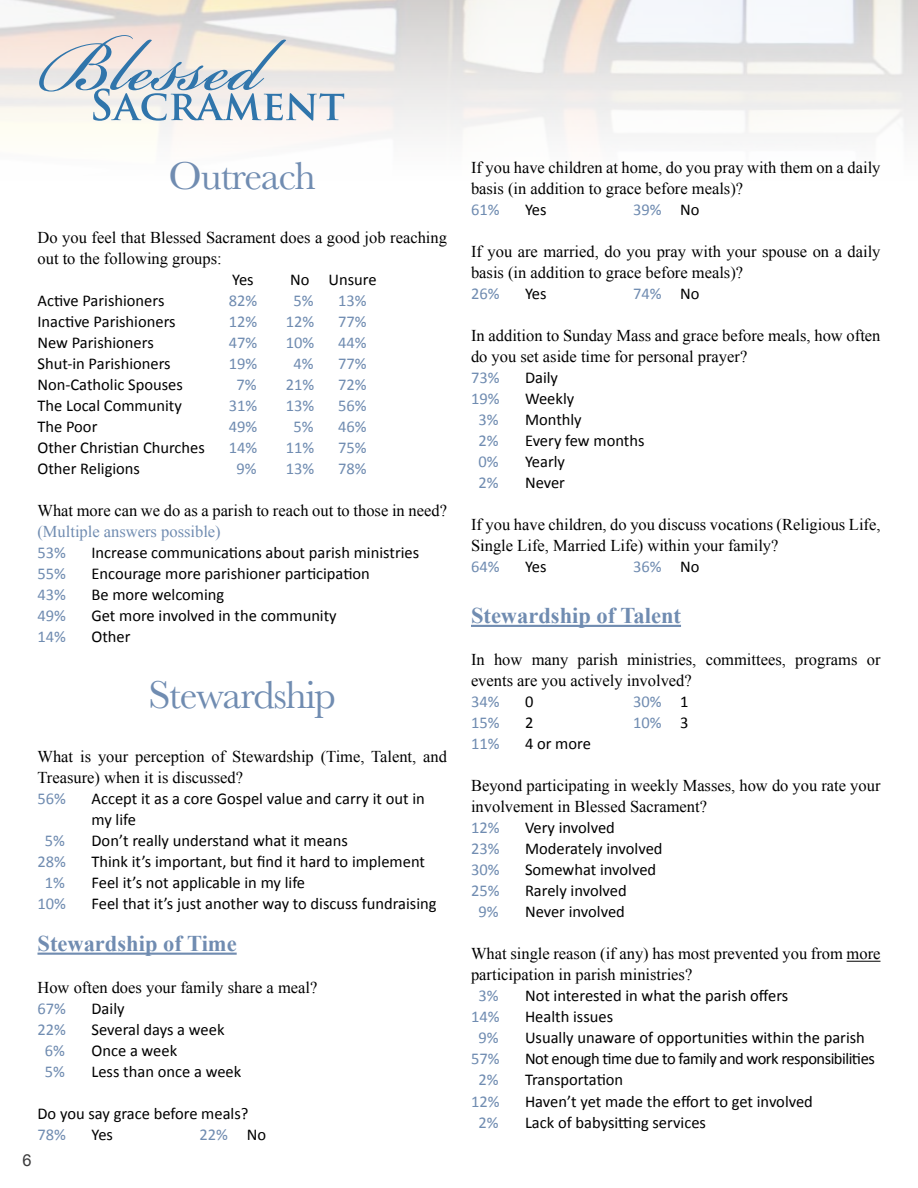
<style>
.page{position:relative;width:918px;height:1188px;background:#fff}
.page>*{position:absolute;margin:0;border:0;box-sizing:border-box;transform-origin:0 0}
.t1{font:40.5px "Baskerville";letter-spacing:-.03em;color:#708cb1}
.t2{font:700 22.5px "Times New Roman";color:#708cb1}
.t3{font:16.5px/21px "Calibri";color:#000}
.t4{font:16.5px/21px "Times New Roman";color:#000}
.t5{font:16.5px "Calibri";color:#708cb1}
.t6{font:16.5px "Calibri";letter-spacing:-.03em;color:#000}
.t7{font:16.5px "Times New Roman";color:#708cb1}
.t8{font:16.5px "Arial";color:#3b3b3c}
.s1{color:#000}
</style>
<div class="page">
<img style="left:0;top:0;width:918px;height:137px">
<svg style="left:39px;top:35px;width:305px;height:86px;background:#d1d7db"></svg>
<hr style="left:38px;top:953px;width:199px;height:2px;background:#708cb1">
<hr style="left:471px;top:625px;width:210px;height:2px;background:#708cb1">
<hr style="left:847px;top:961px;width:34px;height:1px;background:#000">
<h1 class="t1" style="left:169px;top:150px;width:149px">Outreach</h1>
<p class="t4" style="left:38px;top:227px;width:411px">Do you feel that Blessed Sacrament does a good job reaching out to the following groups:</p>
<p class="t3" style="left:232px;top:269px;width:23px">Yes</p>
<p class="t3" style="left:290px;top:269px;width:88px">No Unsure</p>
<p class="t3" style="left:37px;top:290px;width:128px">Active Parishioners</p>
<p class="t5" style="left:229px;top:290px;width:30px">82%</p>
<p class="t5" style="left:294px;top:290px;width:22px">5%</p>
<p class="t5" style="left:338px;top:290px;width:30px">13%</p>
<p class="t3" style="left:37px;top:311px;width:140px">Inactive Parishioners</p>
<p class="t5" style="left:229px;top:311px;width:30px">12%</p>
<p class="t5" style="left:286px;top:311px;width:30px">12%</p>
<p class="t5" style="left:338px;top:311px;width:30px">77%</p>
<p class="t3" style="left:37px;top:332px;width:118px">New Parishioners</p>
<p class="t5" style="left:229px;top:332px;width:30px">47%</p>
<p class="t5" style="left:286px;top:332px;width:30px">10%</p>
<p class="t5" style="left:338px;top:332px;width:30px">44%</p>
<p class="t3" style="left:37px;top:353px;width:135px">Shut-in Parishioners</p>
<p class="t5" style="left:229px;top:353px;width:30px">19%</p>
<p class="t5" style="left:294px;top:353px;width:22px">4%</p>
<p class="t5" style="left:338px;top:353px;width:30px">77%</p>
<p class="t3" style="left:37px;top:374px;width:147px">Non-Catholic Spouses</p>
<p class="t5" style="left:237px;top:374px;width:22px">7%</p>
<p class="t5" style="left:286px;top:374px;width:30px">21%</p>
<p class="t5" style="left:338px;top:374px;width:30px">72%</p>
<p class="t3" style="left:37px;top:395px;width:146px">The Local Community</p>
<p class="t5" style="left:229px;top:395px;width:30px">31%</p>
<p class="t5" style="left:286px;top:395px;width:30px">13%</p>
<p class="t5" style="left:338px;top:395px;width:30px">56%</p>
<p class="t3" style="left:37px;top:416px;width:61px">The Poor</p>
<p class="t5" style="left:229px;top:416px;width:30px">49%</p>
<p class="t5" style="left:294px;top:416px;width:22px">5%</p>
<p class="t5" style="left:338px;top:416px;width:30px">46%</p>
<p class="t3" style="left:37px;top:437px;width:169px">Other Christian Churches</p>
<p class="t5" style="left:229px;top:437px;width:30px">14%</p>
<p class="t5" style="left:286px;top:437px;width:30px">11%</p>
<p class="t5" style="left:338px;top:437px;width:30px">75%</p>
<p class="t3" style="left:37px;top:458px;width:104px">Other Religions</p>
<p class="t5" style="left:237px;top:458px;width:22px">9%</p>
<p class="t5" style="left:286px;top:458px;width:30px">13%</p>
<p class="t5" style="left:338px;top:458px;width:30px">78%</p>
<p class="t4" style="left:37px;top:500px;width:411px">What more can we do as a parish to reach out to those in need?</p>
<p class="t7" style="left:37px;top:521px;width:185px">(Multiple answers possible)</p>
<p class="t5" style="left:37px;top:542px;width:30px">53%</p>
<p class="t3" style="left:91px;top:542px;width:329px">Increase communications about parish ministries</p>
<p class="t5" style="left:37px;top:563px;width:30px">55%</p>
<p class="t3" style="left:91px;top:563px;width:280px">Encourage more parishioner participation</p>
<p class="t5" style="left:37px;top:584px;width:30px">43%</p>
<p class="t3" style="left:91px;top:584px;width:134px">Be more welcoming</p>
<p class="t5" style="left:37px;top:605px;width:30px">49%</p>
<p class="t3" style="left:91px;top:605px;width:247px">Get more involved in the community</p>
<p class="t5" style="left:37px;top:626px;width:30px">14%</p>
<p class="t3" style="left:91px;top:626px;width:41px">Other</p>
<h1 class="t1" style="left:149px;top:669px;width:189px">Stewardship</h1>
<p class="t4" style="left:38px;top:746px;width:411px">What is your perception of Stewardship (Time, Talent, and<br>Treasure) when it is discussed?</p>
<p class="t5" style="left:38px;top:788px;width:30px">56%</p>
<p class="t3" style="left:92px;top:788px;width:335px">Accept it as a core Gospel value and carry it out in my life</p>
<p class="t5" style="left:45px;top:830px;width:22px">5%</p>
<p class="t3" style="left:92px;top:830px;width:258px">Don’t really understand what it means</p>
<p class="t5" style="left:38px;top:851px;width:30px">28%</p>
<p class="t3" style="left:92px;top:851px;width:335px">Think it’s important, but find it hard to implement</p>
<p class="t5" style="left:45px;top:872px;width:22px">1%</p>
<p class="t3" style="left:92px;top:872px;width:215px">Feel it’s not applicable in my life</p>
<p class="t5" style="left:38px;top:893px;width:30px">10%</p>
<p class="t3" style="left:92px;top:893px;width:347px">Feel that it’s just another way to discuss fundraising</p>
<h2 class="t2" style="left:38px;top:928px;width:201px">Stewardship of Time</h2>
<p class="t4" style="left:38px;top:977px;width:281px">How often does your family share a meal?</p>
<p class="t5" style="left:38px;top:998px;width:30px">67%</p>
<p class="t3" style="left:92px;top:998px;width:35px">Daily</p>
<p class="t5" style="left:38px;top:1019px;width:30px">22%</p>
<p class="t3" style="left:92px;top:1019px;width:135px">Several days a week</p>
<p class="t5" style="left:45px;top:1040px;width:22px">6%</p>
<p class="t3" style="left:92px;top:1040px;width:87px">Once a week</p>
<p class="t5" style="left:45px;top:1061px;width:22px">5%</p>
<p class="t3" style="left:92px;top:1061px;width:151px">Less than once a week</p>
<p class="t3" style="left:38px;top:1103px;width:212px">Do you say grace before meals?</p>
<p class="t5" style="left:38px;top:1124px;width:30px">78%</p>
<p class="t3" style="left:92px;top:1124px;width:23px">Yes</p>
<p class="t5" style="left:200px;top:1124px;width:68px">22% <span class="s1">No</span></p>
<p class="t8" style="left:22px;top:1150px;width:11px">6</p>
<p class="t4" style="left:471px;top:157px;width:411px">If you have children at home, do you pray with them on a daily basis (in addition to grace before meals)?</p>
<p class="t5" style="left:471px;top:200px;width:30px">61%</p>
<p class="t3" style="left:525px;top:200px;width:23px">Yes</p>
<p class="t5" style="left:633px;top:200px;width:68px">39% <span class="s1">No</span></p>
<p class="t4" style="left:471px;top:241px;width:411px">If you are married, do you pray with your spouse on a daily basis (in addition to grace before meals)?</p>
<p class="t5" style="left:471px;top:284px;width:30px">26%</p>
<p class="t3" style="left:525px;top:284px;width:23px">Yes</p>
<p class="t5" style="left:633px;top:284px;width:68px">74% <span class="s1">No</span></p>
<p class="t4" style="left:471px;top:325px;width:411px">In addition to Sunday Mass and grace before meals, how often do you set aside time for personal prayer?</p>
<p class="t5" style="left:471px;top:368px;width:30px">73%</p>
<p class="t3" style="left:525px;top:368px;width:35px">Daily</p>
<p class="t5" style="left:471px;top:389px;width:30px">19%</p>
<p class="t3" style="left:525px;top:389px;width:51px">Weekly</p>
<p class="t5" style="left:478px;top:410px;width:22px">3%</p>
<p class="t3" style="left:525px;top:410px;width:58px">Monthly</p>
<p class="t5" style="left:478px;top:431px;width:22px">2%</p>
<p class="t3" style="left:525px;top:431px;width:121px">Every few months</p>
<p class="t5" style="left:478px;top:452px;width:22px">0%</p>
<p class="t3" style="left:525px;top:452px;width:41px">Yearly</p>
<p class="t5" style="left:478px;top:473px;width:22px">2%</p>
<p class="t3" style="left:525px;top:473px;width:42px">Never</p>
<p class="t4" style="left:471px;top:514px;width:411px">If you have children, do you discuss vocations (Religious Life,<br>Single Life, Married Life) within your family?</p>
<p class="t5" style="left:471px;top:557px;width:30px">64%</p>
<p class="t3" style="left:525px;top:557px;width:23px">Yes</p>
<p class="t5" style="left:633px;top:557px;width:68px">36% <span class="s1">No</span></p>
<h2 class="t2" style="left:471px;top:600px;width:212px">Stewardship of Talent</h2>
<p class="t4" style="left:471px;top:649px;width:411px">In how many parish ministries, committees, programs or events are you actively involved?</p>
<p class="t5" style="left:471px;top:692px;width:30px">34%</p>
<p class="t3" style="left:525px;top:692px;width:10px">0</p>
<p class="t5" style="left:633px;top:692px;width:57px">30% <span class="s1">1</span></p>
<p class="t5" style="left:471px;top:713px;width:30px">15%</p>
<p class="t3" style="left:525px;top:713px;width:10px">2</p>
<p class="t5" style="left:633px;top:713px;width:57px">10% <span class="s1">3</span></p>
<p class="t5" style="left:471px;top:734px;width:30px">11%</p>
<p class="t3" style="left:525px;top:734px;width:67px">4 or more</p>
<p class="t4" style="left:471px;top:775px;width:411px">Beyond participating in weekly Masses, how do you rate your involvement in Blessed Sacrament?</p>
<p class="t5" style="left:471px;top:818px;width:30px">12%</p>
<p class="t3" style="left:525px;top:818px;width:91px">Very involved</p>
<p class="t5" style="left:471px;top:839px;width:30px">23%</p>
<p class="t3" style="left:525px;top:839px;width:139px">Moderately involved</p>
<p class="t5" style="left:471px;top:860px;width:30px">30%</p>
<p class="t3" style="left:525px;top:860px;width:133px">Somewhat involved</p>
<p class="t5" style="left:471px;top:881px;width:30px">25%</p>
<p class="t3" style="left:525px;top:881px;width:103px">Rarely involved</p>
<p class="t5" style="left:478px;top:902px;width:22px">9%</p>
<p class="t3" style="left:525px;top:902px;width:101px">Never involved</p>
<p class="t4" style="left:471px;top:943px;width:411px">What single reason (if any) has most prevented you from more participation in parish ministries?</p>
<p class="t5" style="left:478px;top:986px;width:22px">3%</p>
<p class="t3" style="left:525px;top:986px;width:265px">Not interested in what the parish offers</p>
<p class="t5" style="left:471px;top:1007px;width:30px">14%</p>
<p class="t3" style="left:525px;top:1007px;width:90px">Health issues</p>
<p class="t5" style="left:478px;top:1028px;width:22px">9%</p>
<p class="t3" style="left:525px;top:1028px;width:341px">Usually unaware of opportunities within the parish</p>
<p class="t5" style="left:471px;top:1049px;width:30px">57%</p>
<p class="t6" style="left:525px;top:1049px;width:351px">Not enough time due to family and work responsibilities</p>
<p class="t5" style="left:478px;top:1070px;width:22px">2%</p>
<p class="t3" style="left:525px;top:1070px;width:100px">Transportation</p>
<p class="t5" style="left:471px;top:1091px;width:30px">12%</p>
<p class="t3" style="left:525px;top:1091px;width:289px">Haven’t yet made the effort to get involved</p>
<p class="t5" style="left:478px;top:1112px;width:22px">2%</p>
<p class="t3" style="left:525px;top:1112px;width:182px">Lack of babysitting services</p>
</div>
